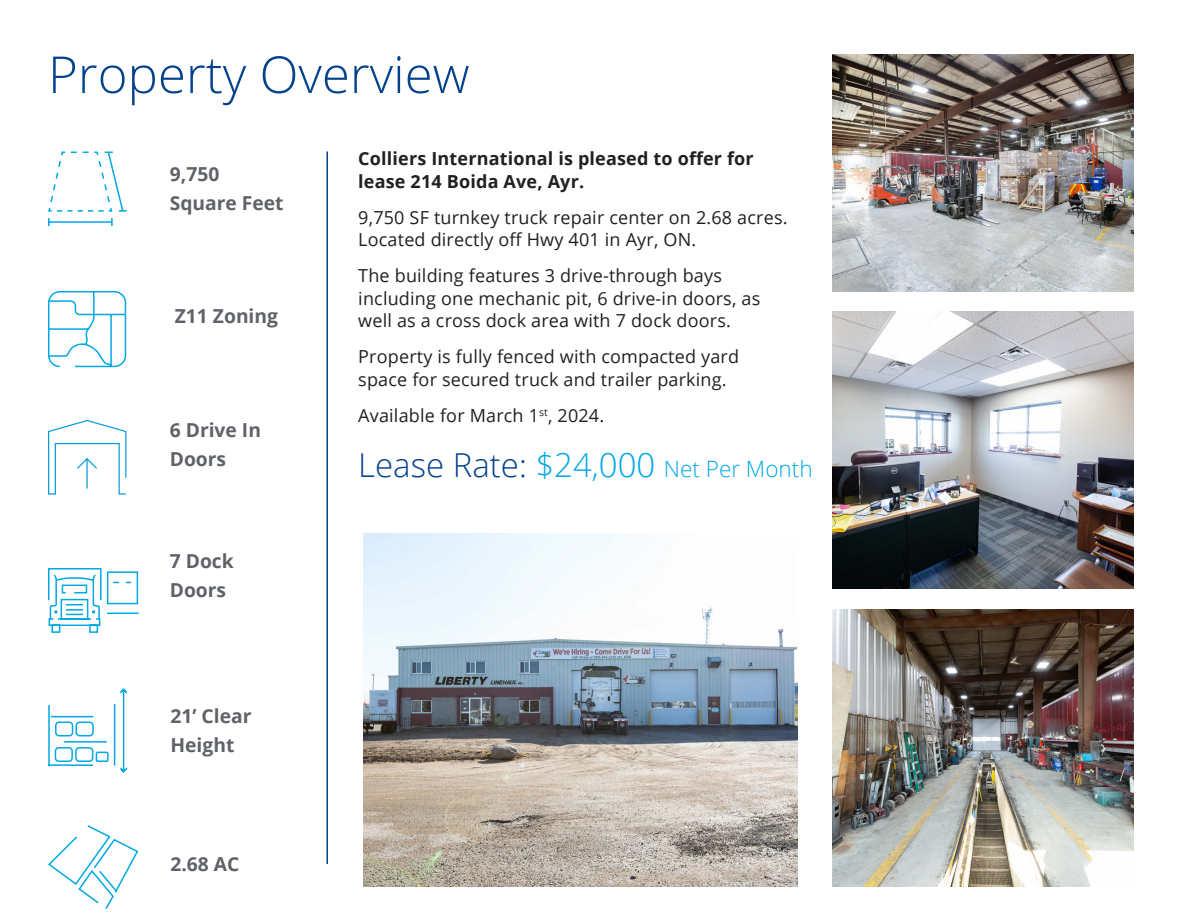
<style>
.page{position:relative;width:1188px;height:918px;background:#fff}
.page>*{position:absolute;margin:0;border:0;box-sizing:border-box;transform-origin:0 0}
.t1{font:300 51px "Open Sans";color:#05428c}
.t2{font:300 22.5px "Open Sans";color:#00a8e4}
.Body_Text_-_Dark_Grey_CMYK{font:700 19.2px/29px "Open Sans";color:#5f6369}
.t3{font:18px/22.5px "Open Sans";letter-spacing:.01em;color:#231f20}
.t4{font:700 18px/22.5px "Open Sans";letter-spacing:.01em;color:#231f20}
.s1{font-size:33px;color:#05428c}
.s2{font-size:33px}
</style>
<div class="page">
<img style="left:833px;top:54px;width:301px;height:237px">
<img style="left:833px;top:312px;width:301px;height:277px">
<img style="left:833px;top:609px;width:301px;height:277px">
<img style="left:364px;top:534px;width:433px;height:352px">
<hr style="left:326px;top:152px;width:2px;height:712px;background:#05428c">
<svg style="left:48px;top:291px;width:79px;height:77px"></svg>
<hr style="left:48px;top:705px;width:2px;height:61px;background:#00a8e4">
<hr style="left:114px;top:704px;width:1px;height:62px;background:#00a8e4">
<hr style="left:123px;top:690px;width:1px;height:81px;background:#00a8e4">
<svg style="left:48px;top:715px;width:61px;height:52px"></svg>
<svg style="left:120px;top:688px;width:7px;height:8px"></svg>
<svg style="left:120px;top:765px;width:7px;height:8px"></svg>
<svg style="left:48px;top:419px;width:79px;height:76px"></svg>
<svg style="left:48px;top:825px;width:91px;height:84px"></svg>
<svg style="left:48px;top:151px;width:79px;height:75px"></svg>
<svg style="left:48px;top:568px;width:91px;height:65px"></svg>
<p class="t1" style="left:48px;top:40px;width:423px">Property Overview</p>
<p class="Body_Text_-_Dark_Grey_CMYK" style="left:170px;top:159px;width:115px">9,750<br>Square Feet</p>
<p class="Body_Text_-_Dark_Grey_CMYK" style="left:175px;top:301px;width:105px">Z11 Zoning</p>
<p class="Body_Text_-_Dark_Grey_CMYK" style="left:170px;top:415px;width:93px">6 Drive In<br>Doors</p>
<p class="Body_Text_-_Dark_Grey_CMYK" style="left:170px;top:547px;width:66px">7 Dock<br>Doors</p>
<p class="Body_Text_-_Dark_Grey_CMYK" style="left:170px;top:702px;width:83px">21’ Clear<br>Height</p>
<p class="Body_Text_-_Dark_Grey_CMYK" style="left:170px;top:849px;width:71px">2.68 AC</p>
<p class="t4" style="left:358px;top:147px;width:397px">Colliers International is pleased to offer for lease 214 Boida Ave, Ayr.</p>
<p class="t3" style="left:358px;top:206px;width:431px">9,750 SF turnkey truck repair center on 2.68 acres.<br>Located directly off Hwy 401 in Ayr, ON.</p>
<p class="t3" style="left:358px;top:264px;width:403px">The building features 3 drive-through bays including one mechanic pit, 6 drive-in doors, as well as a cross dock area with 7 dock doors.</p>
<p class="t3" style="left:358px;top:345px;width:382px">Property is fully fenced with compacted yard space for secured truck and trailer parking.</p>
<p class="t3" style="left:358px;top:404px;width:247px">Available for March 1<sup>st</sup>, 2024.</p>
<p class="t2" style="left:358px;top:454px;width:456px"><span class="s1">Lease Rate:</span> <span class="s2">$24,000</span> Net Per Month</p>
</div>
